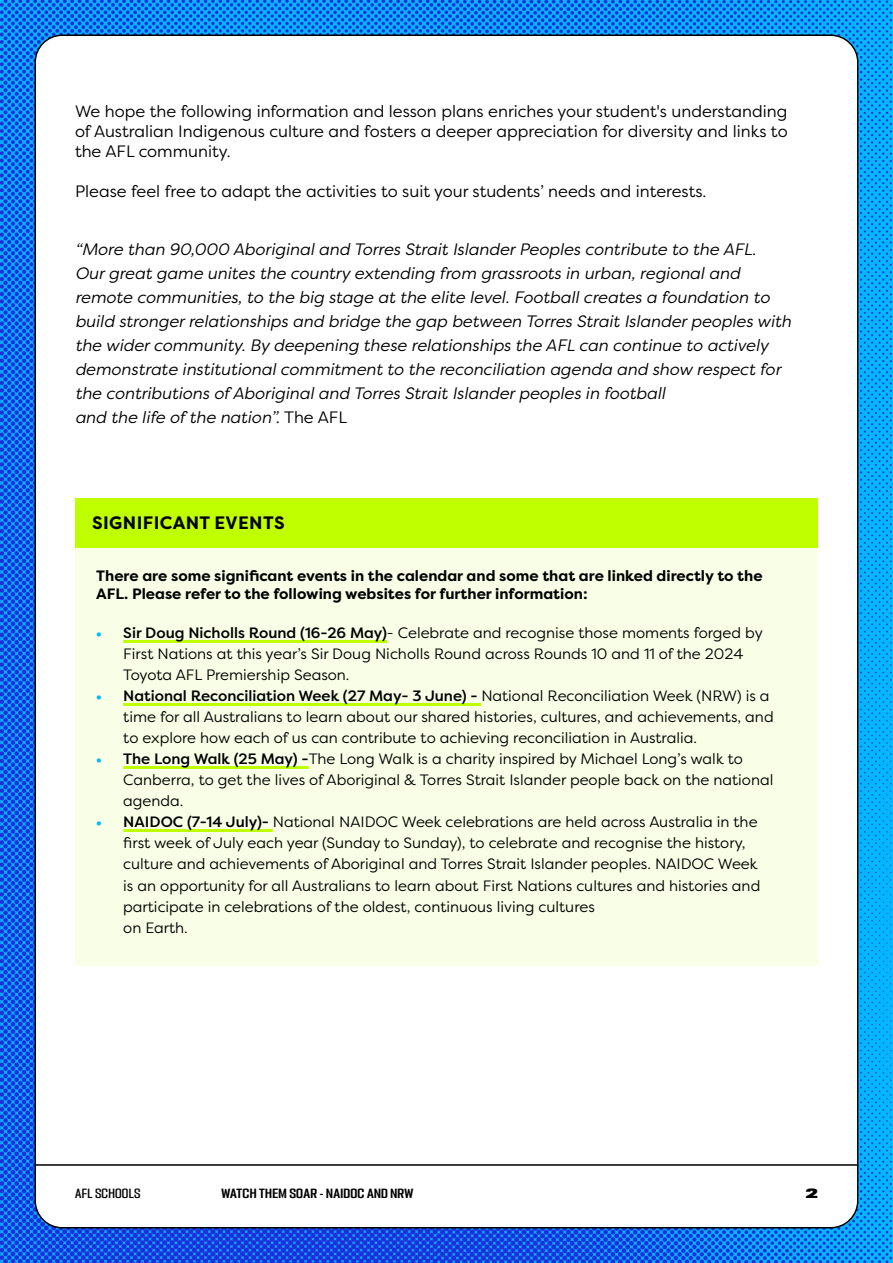
<style>
.page{position:relative;width:893px;height:1263px;background:#fff}
.page>*{position:absolute;margin:0;border:0;box-sizing:border-box;transform-origin:0 0}
.t1{font:700 18px "Filson Pro";letter-spacing:.02em;color:#000}
.t2{font:italic 16.5px/24px "Filson Pro";color:#000}
.t3{font:16.5px/19.8px "Filson Pro";color:#000;text-align:justify}
.t4{font:15px/21px "Filson Pro";color:#000}
.t5{font:700 15px/18px "Filson Pro";color:#000}
.t6{font:12px "PODIUM Sharp 4.9";letter-spacing:.015em;color:#000}
.t7{font:12px "PODIUM Sharp 4.8";letter-spacing:.015em;color:#000}
.t8{font:12px "PODIUM Sharp 7.12";color:#000}
.s1{font-style:normal}
.s2{font-weight:900;font-size:13.5px;color:#03b8ff}
.s3{font-weight:500}
</style>
<div class="page">
<img style="left:0;top:0;width:893px;height:1263px">
<div style="left:35px;top:35px;width:823px;height:1193px;background:#fff;border-radius:27px"></div>
<hr style="left:36px;top:1164px;width:821px;height:2px;background:#000">
<div style="left:75px;top:498px;width:743px;height:50px;background:#c0ff00"></div>
<div style="left:75px;top:548px;width:743px;height:417px;background:#f9ffe6"></div>
<hr style="left:123px;top:640px;width:264px;height:3px;background:#c0ff00">
<hr style="left:123px;top:703px;width:358px;height:3px;background:#c0ff00">
<hr style="left:123px;top:766px;width:186px;height:3px;background:#c0ff00">
<hr style="left:123px;top:829px;width:150px;height:3px;background:#c0ff00">
<p class="t3" style="left:75px;top:101px;width:714px">We hope the following information and lesson plans enriches your student's understanding of Australian Indigenous culture and fosters a deeper appreciation for diversity and links to the AFL community.</p>
<p class="t3" style="left:75px;top:181px;width:633px">Please feel free to adapt the activities to suit your students’ needs and interests.</p>
<p class="t2" style="left:75px;top:237px;width:718px">“More than 90,000 Aboriginal and Torres Strait Islander Peoples contribute to the AFL.<br>Our great game unites the country extending from grassroots in urban, regional and remote communities, to the big stage at the elite level. Football creates a foundation to build stronger relationships and bridge the gap between Torres Strait Islander peoples with the wider community. By deepening these relationships the AFL can continue to actively demonstrate institutional commitment to the reconciliation agenda and show respect for the contributions of Aboriginal and Torres Strait Islander peoples in football<br>and the life of the nation”. <span class="s1">The AFL</span></p>
<p class="t1" style="left:92px;top:511px;width:194px">SIGNIFICANT EVENTS</p>
<p class="t5" style="left:96px;top:567px;width:668px">There are some significant events in the calendar and some that are linked directly to the<br>AFL. Please refer to the following websites for further information:</p>
<p class="t4" style="left:123px;top:622px;width:641px;text-indent:-27px"><span class="s2">•</span> <span class="s3">Sir Doug Nicholls Round (16-26 May)</span>- Celebrate and recognise those moments forged by<br>First Nations at this year’s Sir Doug Nicholls Round across Rounds 10 and 11 of the 2024<br>Toyota AFL Premiership Season.</p>
<p class="t4" style="left:123px;top:685px;width:652px;text-indent:-27px"><span class="s2">•</span> <span class="s3">National Reconciliation Week (27 May- 3 June) -</span> National Reconciliation Week (NRW) is a time for all Australians to learn about our shared histories, cultures, and achievements, and to explore how each of us can contribute to achieving reconciliation in Australia.</p>
<p class="t4" style="left:123px;top:748px;width:652px;text-indent:-27px"><span class="s2">•</span> <span class="s3">The Long Walk (25 May) -</span>The Long Walk is a charity inspired by Michael Long’s walk to<br>Canberra, to get the lives of Aboriginal &amp; Torres Strait Islander people back on the national agenda.</p>
<p class="t4" style="left:123px;top:811px;width:639px;text-indent:-27px"><span class="s2">•</span> <span class="s3">NAIDOC (7-14 July)-</span> National NAIDOC Week celebrations are held across Australia in the first week of July each year (Sunday to Sunday), to celebrate and recognise the history, culture and achievements of Aboriginal and Torres Strait Islander peoples. NAIDOC Week is an opportunity for all Australians to learn about First Nations cultures and histories and participate in celebrations of the oldest, continuous living cultures<br>on Earth.</p>
<p class="t7" style="left:75px;top:1185px;width:67px">AFL SCHOOLS</p>
<p class="t6" style="left:221px;top:1185px;width:194px">WATCH THEM SOAR - NAIDOC AND NRW</p>
<p class="t8" style="left:806px;top:1185px;width:14px">2</p>
</div>
